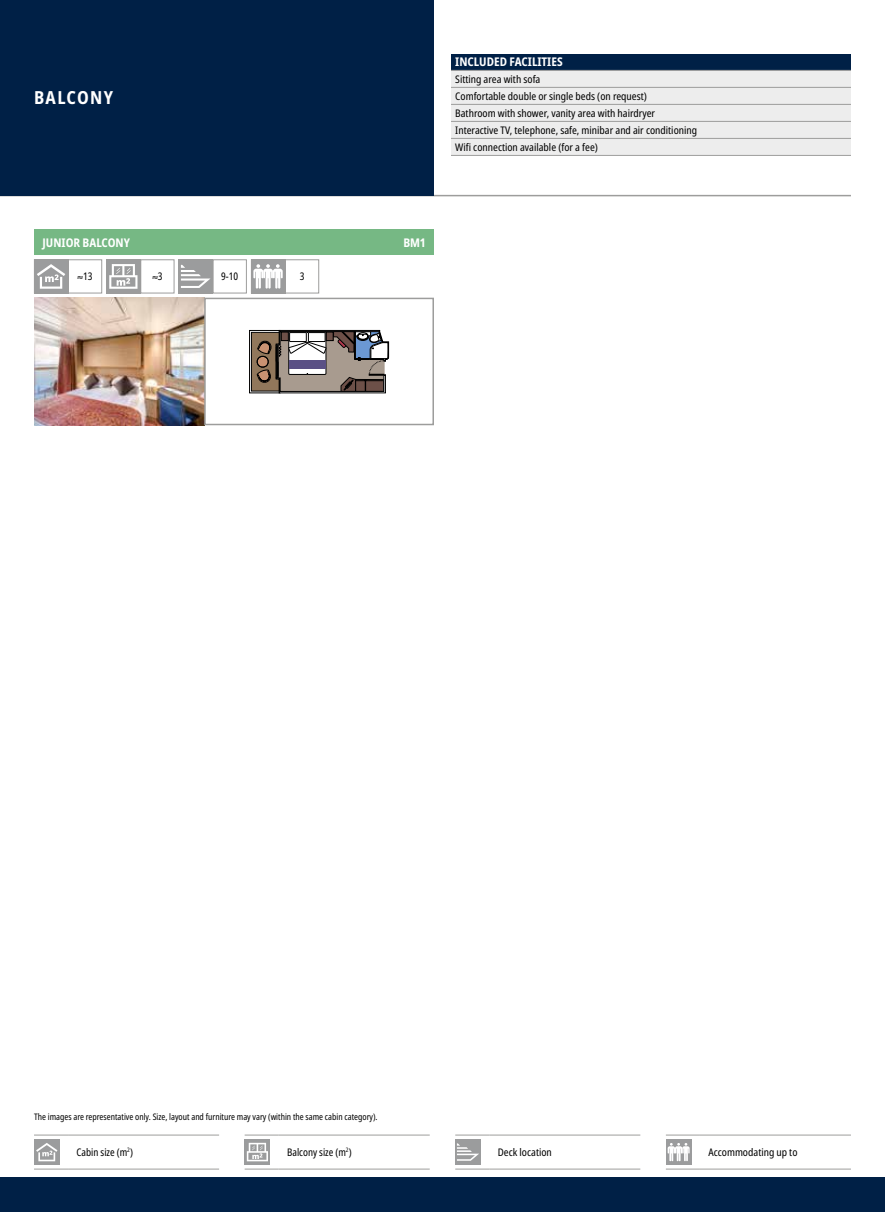
<style>
.page{position:relative;width:885px;height:1212px;background:#fff}
.page>*{position:absolute;margin:0;border:0;box-sizing:border-box;transform-origin:0 0}
.t1{font:700 condensed 18px "Noto Sans";letter-spacing:.075em;color:#fff}
.t2{font:700 condensed 12px "Noto Sans";color:#fff}
.t3{font:condensed 10.5px/17px "Noto Sans";color:#000}
.t4{font:condensed 10.5px "Noto Sans";color:#000;scale:.95 1}
.t5{font:condensed 9px "Noto Sans";color:#000;scale:.95 1}
</style>
<div class="page">
<img style="left:34px;top:298px;width:170px;height:127px">
<svg style="left:249px;top:330px;width:140px;height:63px"></svg>
<div style="left:204px;top:298px;width:230px;height:127px;border:2px solid #9d9d9c"></div>
<div style="left:0;top:1178px;width:884px;height:34px;background:#002046"></div>
<hr style="left:0;top:195px;width:850px;height:1px;background:#9d9d9c">
<div style="left:34px;top:259px;width:34px;height:34px;background:#9b9c9d"></div>
<svg style="left:37px;top:264px;width:28px;height:25px"></svg>
<div style="left:68px;top:259px;width:34px;height:34px;border:1px solid #9d9d9c"></div>
<div style="left:106px;top:259px;width:34px;height:34px;background:#9b9c9d"></div>
<svg style="left:109px;top:264px;width:28px;height:25px"></svg>
<div style="left:140px;top:259px;width:34px;height:34px;border:1px solid #9d9d9c"></div>
<div style="left:179px;top:259px;width:34px;height:34px;background:#9b9c9d"></div>
<svg style="left:181px;top:265px;width:29px;height:23px"></svg>
<div style="left:213px;top:259px;width:34px;height:34px;border:1px solid #9d9d9c"></div>
<div style="left:251px;top:259px;width:34px;height:34px;background:#9b9c9d"></div>
<svg style="left:253px;top:264px;width:29px;height:25px"></svg>
<div style="left:285px;top:259px;width:34px;height:34px;border:1px solid #9d9d9c"></div>
<div style="left:0;top:0;width:434px;height:196px;background:#002046"></div>
<div style="left:451px;top:54px;width:399px;height:16px;background:#002046"></div>
<div style="left:451px;top:71px;width:399px;height:84px;background:#ededed"></div>
<hr style="left:451px;top:70px;width:399px;height:1px;background:#9d9d9c">
<hr style="left:451px;top:87px;width:399px;height:1px;background:#9d9d9c">
<hr style="left:451px;top:104px;width:399px;height:1px;background:#9d9d9c">
<hr style="left:451px;top:121px;width:399px;height:1px;background:#9d9d9c">
<hr style="left:451px;top:138px;width:399px;height:1px;background:#9d9d9c">
<hr style="left:451px;top:155px;width:399px;height:1px;background:#9d9d9c">
<div style="left:34px;top:230px;width:400px;height:25px;background:#76b884"></div>
<hr style="left:34px;top:1135px;width:34px;height:1px;background:#9d9d9c">
<hr style="left:68px;top:1135px;width:151px;height:1px;background:#9d9d9c">
<hr style="left:34px;top:1169px;width:34px;height:1px;background:#9d9d9c">
<hr style="left:68px;top:1169px;width:151px;height:1px;background:#9d9d9c">
<div style="left:34px;top:1139px;width:26px;height:26px;background:#9b9c9d"></div>
<svg style="left:36px;top:1143px;width:21px;height:18px"></svg>
<hr style="left:244px;top:1135px;width:35px;height:1px;background:#9d9d9c">
<hr style="left:279px;top:1135px;width:150px;height:1px;background:#9d9d9c">
<hr style="left:244px;top:1169px;width:35px;height:1px;background:#9d9d9c">
<hr style="left:279px;top:1169px;width:150px;height:1px;background:#9d9d9c">
<svg style="left:244px;top:1139px;width:26px;height:26px"></svg>
<svg style="left:247px;top:1143px;width:21px;height:18px"></svg>
<hr style="left:455px;top:1135px;width:34px;height:1px;background:#9d9d9c">
<hr style="left:489px;top:1135px;width:151px;height:1px;background:#9d9d9c">
<hr style="left:455px;top:1169px;width:34px;height:1px;background:#9d9d9c">
<hr style="left:489px;top:1169px;width:151px;height:1px;background:#9d9d9c">
<div style="left:455px;top:1139px;width:25px;height:26px;background:#9b9c9d"></div>
<svg style="left:457px;top:1143px;width:22px;height:18px"></svg>
<hr style="left:665px;top:1135px;width:34px;height:1px;background:#9d9d9c">
<hr style="left:699px;top:1135px;width:151px;height:1px;background:#9d9d9c">
<hr style="left:665px;top:1169px;width:34px;height:1px;background:#9d9d9c">
<hr style="left:699px;top:1169px;width:151px;height:1px;background:#9d9d9c">
<div style="left:665px;top:1139px;width:26px;height:26px;background:#9b9c9d"></div>
<svg style="left:667px;top:1143px;width:22px;height:18px"></svg>
<h1 class="t1" style="left:34px;top:90px;width:81px">BALCONY</h1>
<p class="t2" style="left:455px;top:57px;width:109px">INCLUDED FACILITIES</p>
<p class="t3" style="left:455px;top:71px;width:243px">Sitting area with sofa<br>Comfortable double or single beds (on request)<br>Bathroom with shower, vanity area with hairdryer Interactive TV, telephone, safe, minibar and air conditioning Wifi connection available (for a fee)</p>
<p class="t2" style="left:43px;top:234px;width:89px">JUNIOR BALCONY</p>
<p class="t2" style="left:403px;top:234px;width:24px">BM1</p>
<p class="t4" style="left:78px;top:272px;width:17px">≈13</p>
<p class="t4" style="left:152px;top:272px;width:12px">≈3</p>
<p class="t4" style="left:221px;top:272px;width:19px">9-10</p>
<p class="t4" style="left:300px;top:272px;width:6px">3</p>
<p class="t5" style="left:34px;top:1113px;width:363px">The images are representative only. Size, layout and furniture may vary (within the same cabin category).</p>
<p class="t4" style="left:77px;top:1148px;width:61px">Cabin size (m<sup>2</sup>)</p>
<p class="t4" style="left:287px;top:1148px;width:69px">Balcony size (m<sup>2</sup>)</p>
<p class="t3" style="left:497px;top:1144px;width:56px">Deck location</p>
<p class="t3" style="left:708px;top:1144px;width:91px">Accommodating up to</p>
</div>
